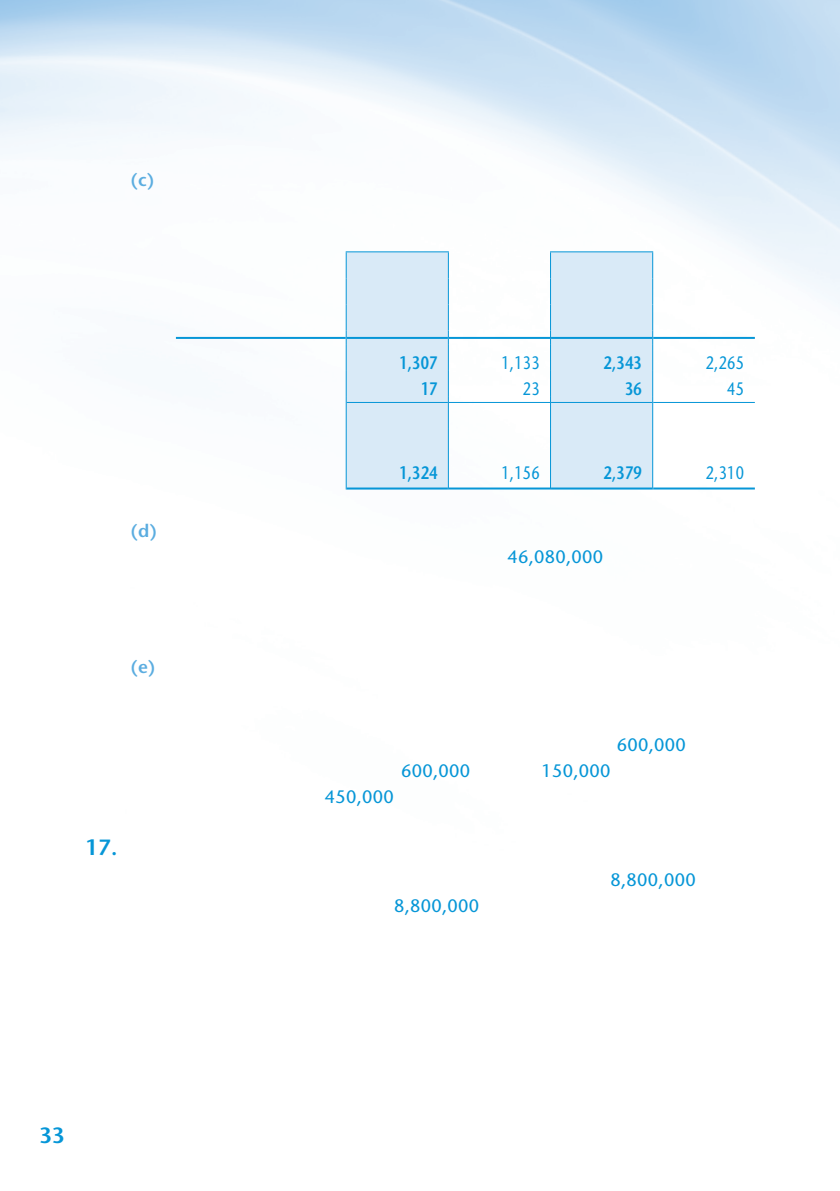
<style>
.page{position:relative;width:840px;height:1191px;background:#fff}
.page>*{position:absolute;margin:0;border:0;box-sizing:border-box;transform-origin:0 0}
.t1{font:600 22px "Stone Sans Std";color:#0696d7}
.t2{font:500 18px "Stone Sans Std";letter-spacing:.015em;color:#0696d7}
.t3{font:500 18px "Stone Sans Std";letter-spacing:.015em;color:#0696d7;scale:.8 1}
.t4{font:600 18px "Stone Sans Std";letter-spacing:.015em;color:#0696d7;scale:.8 1}
.t5{font:600 18px "Stone Sans Std";color:#5bade0}
</style>
<div class="page">
<img style="left:0;top:0;width:839px;height:490px">
<svg style="left:346px;top:252px;width:305px;height:235px;fill:#d9eaf7"></svg>
<hr style="left:345px;top:251px;width:103px;height:1px;background:#0696d7">
<hr style="left:345px;top:429px;width:1px;height:52px;background:#0696d7">
<hr style="left:447px;top:429px;width:1px;height:52px;background:#0696d7">
<hr style="left:549px;top:251px;width:103px;height:1px;background:#0696d7">
<hr style="left:549px;top:429px;width:1px;height:52px;background:#0696d7">
<hr style="left:651px;top:429px;width:1px;height:52px;background:#0696d7">
<svg style="left:345px;top:252px;width:1px;height:177px"></svg>
<svg style="left:447px;top:252px;width:1px;height:177px"></svg>
<svg style="left:549px;top:252px;width:1px;height:177px"></svg>
<svg style="left:651px;top:252px;width:1px;height:177px"></svg>
<hr style="left:176px;top:337px;width:169px;height:2px;background:#0696d7">
<hr style="left:346px;top:337px;width:101px;height:2px;background:#0696d7">
<hr style="left:448px;top:337px;width:101px;height:2px;background:#0696d7">
<hr style="left:550px;top:337px;width:101px;height:2px;background:#0696d7">
<hr style="left:652px;top:337px;width:102px;height:2px;background:#0696d7">
<hr style="left:346px;top:402px;width:101px;height:1px;background:#0696d7">
<hr style="left:448px;top:402px;width:101px;height:1px;background:#0696d7">
<hr style="left:550px;top:402px;width:101px;height:1px;background:#0696d7">
<hr style="left:652px;top:402px;width:102px;height:1px;background:#0696d7">
<hr style="left:346px;top:487px;width:101px;height:2px;background:#0696d7">
<hr style="left:448px;top:487px;width:101px;height:2px;background:#0696d7">
<hr style="left:550px;top:487px;width:101px;height:2px;background:#0696d7">
<hr style="left:652px;top:487px;width:102px;height:2px;background:#0696d7">
<p class="t5" style="left:130px;top:169px;width:25px">(c(</p>
<p class="t5" style="left:130px;top:520px;width:28px">d( (</p>
<p class="t5" style="left:130px;top:655px;width:27px">(e(</p>
<p class="t1" style="left:85px;top:834px;width:34px">17.</p>
<p class="t1" style="left:39px;top:1121px;width:27px">33</p>
<p class="t4" style="left:399px;top:351px;width:49px">1,307</p>
<p class="t3" style="left:501px;top:352px;width:49px">1,133</p>
<p class="t4" style="left:603px;top:351px;width:49px">2,343</p>
<p class="t3" style="left:705px;top:352px;width:49px">2,265</p>
<p class="t4" style="left:420px;top:377px;width:22px">17</p>
<p class="t3" style="left:522px;top:378px;width:22px">23</p>
<p class="t4" style="left:624px;top:377px;width:22px">36</p>
<p class="t3" style="left:726px;top:378px;width:22px">45</p>
<p class="t4" style="left:399px;top:461px;width:49px">1,324</p>
<p class="t3" style="left:501px;top:462px;width:49px">1,156</p>
<p class="t4" style="left:603px;top:461px;width:49px">2,379</p>
<p class="t3" style="left:705px;top:462px;width:49px">2,310</p>
<p class="t2" style="left:507px;top:546px;width:97px">46,080,000</p>
<p class="t2" style="left:324px;top:785px;width:70px">450,000</p>
<p class="t2" style="left:401px;top:759px;width:70px">600,000</p>
<p class="t2" style="left:394px;top:895px;width:87px">8,800,000</p>
<p class="t2" style="left:616px;top:733px;width:70px">600,000</p>
<p class="t2" style="left:541px;top:759px;width:70px">150,000</p>
<p class="t2" style="left:610px;top:869px;width:87px">8,800,000</p>
</div>
